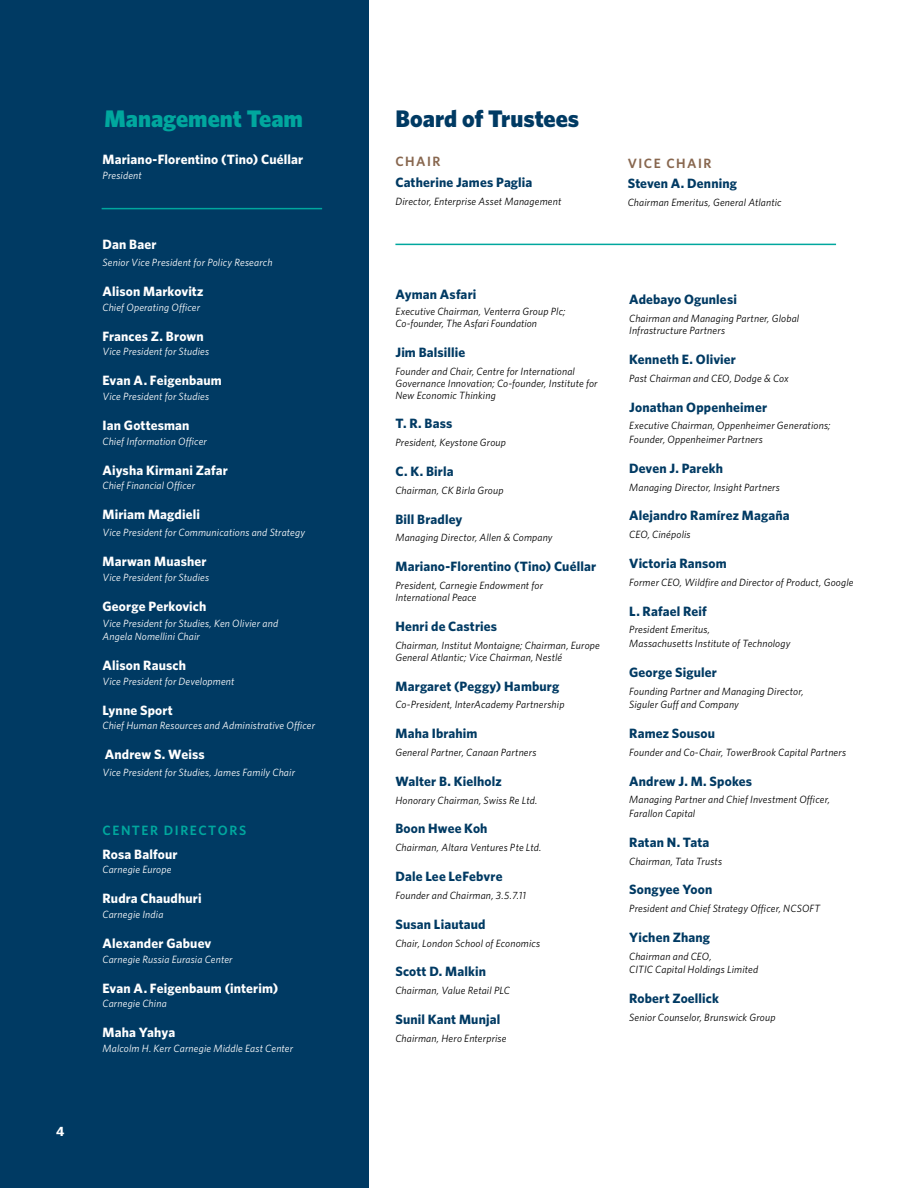
<style>
.page{position:relative;width:918px;height:1188px;background:#fff}
.page>*{position:absolute;margin:0;border:0;box-sizing:border-box;transform-origin:0 0}
.t1{font:900 24px "Whitney";color:#003a63}
.t2{font:900 24px "Whitney";color:#00a79e}
.t3{font:700 13.5px "Whitney";letter-spacing:.01em;color:#003a63}
.t4{font:700 13.5px "Whitney";letter-spacing:.01em;color:#fff}
.t5{font:600 13.5px "Whitney";letter-spacing:.115em;color:#00a79e}
.t6{font:600 13.5px "Whitney";letter-spacing:.11em;color:#88674f}
.t7{font:italic 10.5px/12px "Whitney";letter-spacing:.015em;color:#000}
.t8{font:italic 10.5px/12.6px "Whitney";letter-spacing:.015em;color:#fff}
</style>
<div class="page">
<div style="left:0;top:0;width:368px;height:1188px;background:#003a63"></div>
<hr style="left:395px;top:244px;width:441px;height:1px;background:#00a79e">
<hr style="left:102px;top:208px;width:220px;height:1px;background:#00a79e">
<p class="t4" style="left:56px;top:1122px;width:10px">4</p>
<h1 class="t2" style="left:105px;top:103px;width:200px">Management Team</h1>
<p class="t4" style="left:103px;top:151px;width:202px">Mariano-Florentino (Tino) Cuéllar</p>
<p class="t8" style="left:103px;top:169px;width:41px">President</p>
<p class="t4" style="left:103px;top:236px;width:56px">Dan Baer</p>
<p class="t8" style="left:103px;top:256px;width:172px">Senior Vice President for Policy Research</p>
<p class="t4" style="left:103px;top:282px;width:102px">Alison Markovitz</p>
<p class="t8" style="left:103px;top:301px;width:99px">Chief Operating Officer</p>
<p class="t4" style="left:103px;top:327px;width:103px">Frances Z. Brown</p>
<p class="t8" style="left:103px;top:345px;width:108px">Vice President for Studies</p>
<p class="t4" style="left:103px;top:372px;width:121px">Evan A. Feigenbaum</p>
<p class="t8" style="left:103px;top:390px;width:108px">Vice President for Studies</p>
<p class="t4" style="left:103px;top:416px;width:89px">Ian Gottesman</p>
<p class="t8" style="left:103px;top:435px;width:106px">Chief Information Officer</p>
<p class="t4" style="left:103px;top:461px;width:127px">Aiysha Kirmani Zafar</p>
<p class="t8" style="left:103px;top:479px;width:94px">Chief Financial Officer</p>
<p class="t4" style="left:103px;top:505px;width:99px">Miriam Magdieli</p>
<p class="t8" style="left:103px;top:526px;width:204px">Vice President for Communications and Strategy</p>
<p class="t4" style="left:103px;top:552px;width:106px">Marwan Muasher</p>
<p class="t8" style="left:103px;top:571px;width:108px">Vice President for Studies</p>
<p class="t4" style="left:103px;top:597px;width:105px">George Perkovich</p>
<p class="t8" style="left:103px;top:617px;width:177px">Vice President for Studies, Ken Olivier and<br>Angela Nomellini Chair</p>
<p class="t4" style="left:103px;top:656px;width:85px">Alison Rausch</p>
<p class="t8" style="left:103px;top:675px;width:133px">Vice President for Development</p>
<p class="t4" style="left:103px;top:701px;width:72px">Lynne Sport</p>
<p class="t8" style="left:103px;top:719px;width:214px">Chief Human Resources and Administrative Officer</p>
<p class="t4" style="left:105px;top:745px;width:101px">Andrew S. Weiss</p>
<p class="t8" style="left:103px;top:766px;width:194px">Vice President for Studies, James Family Chair</p>
<p class="t5" style="left:103px;top:821px;width:145px">CENTER DIRECTORS</p>
<p class="t4" style="left:103px;top:845px;width:77px">Rosa Balfour</p>
<p class="t8" style="left:103px;top:863px;width:70px">Carnegie Europe</p>
<p class="t4" style="left:103px;top:890px;width:101px">Rudra Chaudhuri</p>
<p class="t8" style="left:103px;top:908px;width:62px">Carnegie India</p>
<p class="t4" style="left:103px;top:934px;width:110px">Alexander Gabuev</p>
<p class="t8" style="left:103px;top:953px;width:132px">Carnegie Russia Eurasia Center</p>
<p class="t4" style="left:103px;top:979px;width:177px">Evan A. Feigenbaum (interim)</p>
<p class="t8" style="left:103px;top:997px;width:66px">Carnegie China</p>
<p class="t4" style="left:103px;top:1023px;width:74px">Maha Yahya</p>
<p class="t8" style="left:103px;top:1042px;width:192px">Malcolm H. Kerr Carnegie Middle East Center</p>
<h1 class="t1" style="left:395px;top:103px;width:185px">Board of Trustees</h1>
<p class="t6" style="left:395px;top:153px;width:47px">CHAIR</p>
<p class="t3" style="left:395px;top:173px;width:139px">Catherine James Paglia</p>
<p class="t7" style="left:395px;top:195px;width:167px">Director, Enterprise Asset Management</p>
<p class="t6" style="left:628px;top:154px;width:85px">VICE CHAIR</p>
<p class="t3" style="left:628px;top:174px;width:111px">Steven A. Denning</p>
<p class="t7" style="left:628px;top:196px;width:155px">Chairman Emeritus, General Atlantic</p>
<p class="t3" style="left:395px;top:285px;width:82px">Ayman Asfari</p>
<p class="t7" style="left:395px;top:305px;width:172px">Executive Chairman, Venterra Group Plc;<br>Co-founder, The Asfari Foundation</p>
<p class="t3" style="left:395px;top:343px;width:71px">Jim Balsillie</p>
<p class="t7" style="left:395px;top:365px;width:204px">Founder and Chair, Centre for International<br>Governance Innovation; Co-founder, Institute for<br>New Economic Thinking</p>
<p class="t3" style="left:395px;top:415px;width:58px">T. R. Bass</p>
<p class="t7" style="left:395px;top:436px;width:112px">President, Keystone Group</p>
<p class="t3" style="left:395px;top:462px;width:60px">C. K. Birla</p>
<p class="t7" style="left:395px;top:484px;width:110px">Chairman, CK Birla Group</p>
<p class="t3" style="left:395px;top:510px;width:68px">Bill Bradley</p>
<p class="t7" style="left:395px;top:532px;width:159px">Managing Director, Allen &amp; Company</p>
<p class="t3" style="left:395px;top:558px;width:202px">Mariano-Florentino (Tino) Cuéllar</p>
<p class="t7" style="left:395px;top:579px;width:149px">President, Carnegie Endowment for<br>International Peace</p>
<p class="t3" style="left:395px;top:617px;width:103px">Henri de Castries</p>
<p class="t7" style="left:395px;top:639px;width:206px">Chairman, Institut Montaigne; Chairman, Europe<br>General Atlantic; Vice Chairman, Nestlé</p>
<p class="t3" style="left:395px;top:677px;width:166px">Margaret (Peggy) Hamburg</p>
<p class="t7" style="left:395px;top:698px;width:171px">Co-President, InterAcademy Partnership</p>
<p class="t3" style="left:395px;top:724px;width:84px">Maha Ibrahim</p>
<p class="t7" style="left:395px;top:746px;width:143px">General Partner, Canaan Partners</p>
<p class="t3" style="left:395px;top:772px;width:108px">Walter B. Kielholz</p>
<p class="t7" style="left:395px;top:794px;width:144px">Honorary Chairman, Swiss Re Ltd.</p>
<p class="t3" style="left:395px;top:820px;width:94px">Boon Hwee Koh</p>
<p class="t7" style="left:395px;top:841px;width:148px">Chairman, Altara Ventures Pte Ltd.</p>
<p class="t3" style="left:395px;top:867px;width:109px">Dale Lee LeFebvre</p>
<p class="t7" style="left:395px;top:889px;width:132px">Founder and Chairman, 3.5.7.11</p>
<p class="t3" style="left:395px;top:915px;width:92px">Susan Liautaud</p>
<p class="t7" style="left:395px;top:937px;width:146px">Chair, London School of Economics</p>
<p class="t3" style="left:395px;top:963px;width:92px">Scott D. Malkin</p>
<p class="t7" style="left:395px;top:984px;width:116px">Chairman, Value Retail PLC</p>
<p class="t3" style="left:395px;top:1010px;width:106px">Sunil Kant Munjal</p>
<p class="t7" style="left:395px;top:1032px;width:113px">Chairman, Hero Enterprise</p>
<p class="t3" style="left:629px;top:291px;width:109px">Adebayo Ogunlesi</p>
<p class="t7" style="left:629px;top:312px;width:172px">Chairman and Managing Partner, Global<br>Infrastructure Partners</p>
<p class="t3" style="left:629px;top:350px;width:108px">Kenneth E. Olivier</p>
<p class="t7" style="left:629px;top:372px;width:161px">Past Chairman and CEO, Dodge &amp; Cox</p>
<p class="t3" style="left:629px;top:398px;width:140px">Jonathan Oppenheimer</p>
<p class="t7" style="left:629px;top:419px;width:203px;line-height:13.5px">Executive Chairman, Oppenheimer Generations;<br>Founder, Oppenheimer Partners</p>
<p class="t3" style="left:629px;top:459px;width:95px">Deven J. Parekh</p>
<p class="t7" style="left:629px;top:481px;width:152px">Managing Director, Insight Partners</p>
<p class="t3" style="left:629px;top:507px;width:162px">Alejandro Ramírez Magaña</p>
<p class="t7" style="left:629px;top:528px;width:63px">CEO, Cinépolis</p>
<p class="t3" style="left:629px;top:554px;width:99px">Victoria Ransom</p>
<p class="t7" style="left:629px;top:576px;width:226px">Former CEO, Wildfire and Director of Product, Google</p>
<p class="t3" style="left:629px;top:602px;width:79px">L. Rafael Reif</p>
<p class="t7" style="left:629px;top:623px;width:163px;line-height:13.5px">President Emeritus,<br>Massachusetts Institute of Technology</p>
<p class="t3" style="left:629px;top:663px;width:89px">George Siguler</p>
<p class="t7" style="left:629px;top:684px;width:176px;line-height:13.5px">Founding Partner and Managing Director,<br>Siguler Guff and Company</p>
<p class="t3" style="left:629px;top:724px;width:87px">Ramez Sousou</p>
<p class="t7" style="left:629px;top:746px;width:219px">Founder and Co-Chair, TowerBrook Capital Partners</p>
<p class="t3" style="left:629px;top:772px;width:124px">Andrew J. M. Spokes</p>
<p class="t7" style="left:629px;top:793px;width:202px;line-height:13.5px">Managing Partner and Chief Investment Officer,<br>Farallon Capital</p>
<p class="t3" style="left:629px;top:833px;width:82px">Ratan N. Tata</p>
<p class="t7" style="left:629px;top:855px;width:94px">Chairman, Tata Trusts</p>
<p class="t3" style="left:629px;top:881px;width:85px">Songyee Yoon</p>
<p class="t7" style="left:629px;top:902px;width:193px">President and Chief Strategy Officer, NCSOFT</p>
<p class="t3" style="left:629px;top:928px;width:82px">Yichen Zhang</p>
<p class="t7" style="left:629px;top:949px;width:131px;line-height:13.5px">Chairman and CEO,<br>CITIC Capital Holdings Limited</p>
<p class="t3" style="left:629px;top:989px;width:91px">Robert Zoellick</p>
<p class="t7" style="left:629px;top:1011px;width:148px">Senior Counselor, Brunswick Group</p>
</div>
